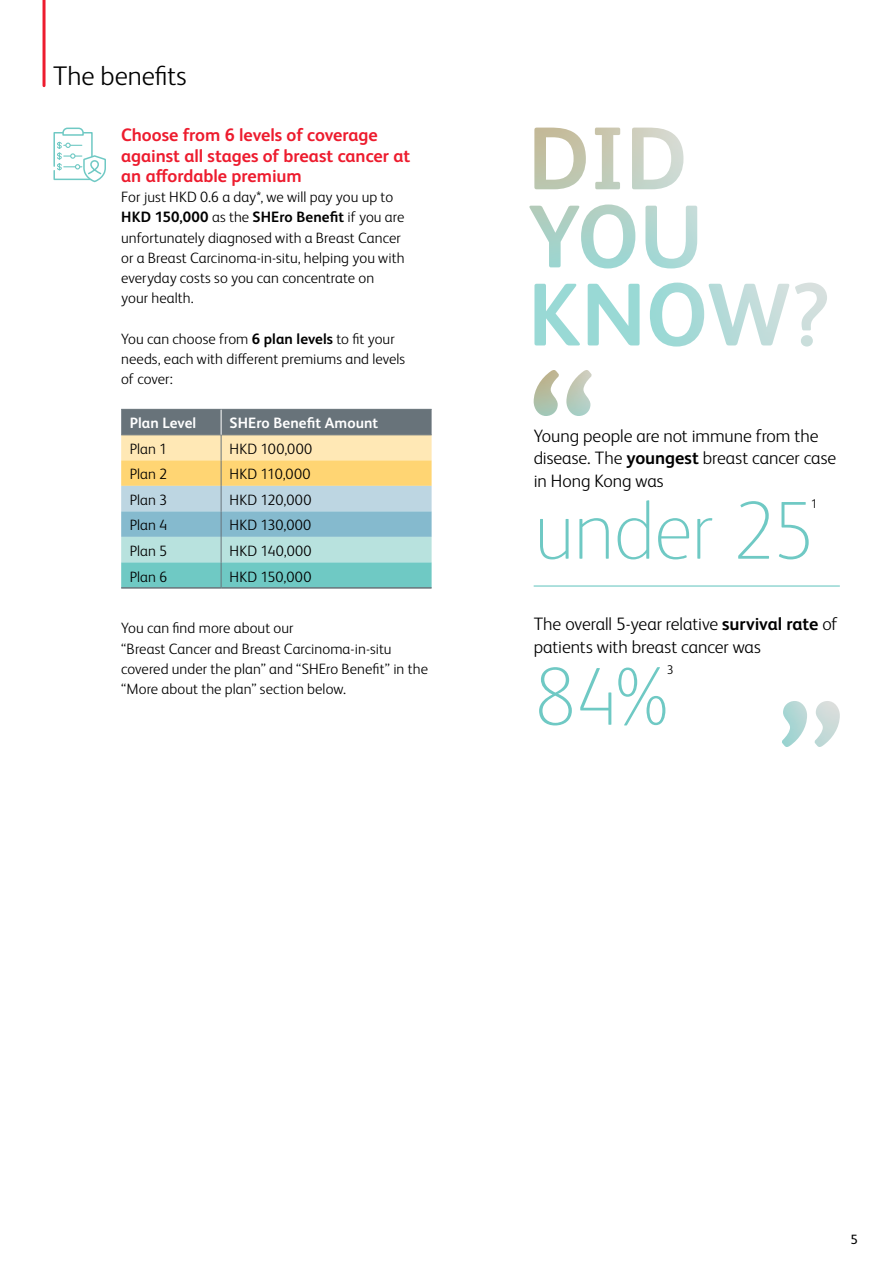
<style>
.page{position:relative;width:893px;height:1263px;background:#fff}
.page>*{position:absolute;margin:0;border:0;box-sizing:border-box;transform-origin:0 0}
.t1{font:100 82.5px "FS Albert Pro";letter-spacing:-.02em;color:#6fc9c4}
.t2{font:300 27px "FS Albert Pro";letter-spacing:-.005em;color:#000}
.t3{font:300 18px/22.5px "FS Albert Pro";letter-spacing:-.005em;color:#000}
.t4{font:700 18px/20.2px "FS Albert Pro";color:#ed1c2e}
.t5{font:300 15px/20.2px "FS Albert Pro";letter-spacing:.005em;color:#000}
.t6{font:700 15px "FS Albert Pro";letter-spacing:.005em;color:#fff}
.t7{font:13.5px "FS Albert Pro";color:#000}
.t8{font:300 12.6px "FS Albert Pro";color:#000}
.s1{font-weight:700}
</style>
<div class="page">
<hr style="left:121px;top:587px;width:100px;height:2px;background:#68737a">
<hr style="left:221px;top:587px;width:211px;height:2px;background:#68737a">
<svg style="left:121px;top:409px;width:311px;height:179px;background:#afc5b4"></svg>
<svg style="left:53px;top:127px;width:53px;height:56px"></svg>
<hr style="left:43px;top:0;width:3px;height:86px;background:#ed1c2e">
<hr style="left:534px;top:585px;width:306px;height:2px;background:#6fc9c4">
<svg style="left:529px;top:128px;width:298px;height:219px"></svg>
<svg style="left:534px;top:370px;width:58px;height:46px"></svg>
<svg style="left:782px;top:701px;width:58px;height:46px"></svg>
<h2 class="t2" style="left:53px;top:57px;width:135px">The benefits</h2>
<p class="t4" style="left:121px;top:124px;width:290px">Choose from 6 levels of coverage against all stages of breast cancer at an affordable premium</p>
<p class="t5" style="left:121px;top:186px;width:285px">For just HKD 0.6 a day*, we will pay you up to <span class="s1">HKD 150,000</span> as the <span class="s1">SHEro Benefit</span> if you are unfortunately diagnosed with a Breast Cancer or a Breast Carcinoma-in-situ, helping you with everyday costs so you can concentrate on your health.</p>
<p class="t5" style="left:121px;top:328px;width:285px">You can choose from <span class="s1">6 plan levels</span> to fit your needs, each with different premiums and levels of cover:</p>
<p class="t6" style="left:130px;top:413px;width:68px">Plan Level</p>
<p class="t6" style="left:230px;top:413px;width:150px">SHEro Benefit Amount</p>
<p class="t5" style="left:130px;top:438px;width:39px">Plan 1</p>
<p class="t5" style="left:230px;top:438px;width:84px">HKD 100,000</p>
<p class="t5" style="left:130px;top:463px;width:39px">Plan 2</p>
<p class="t5" style="left:230px;top:463px;width:82px">HKD 110,000</p>
<p class="t5" style="left:130px;top:489px;width:39px">Plan 3</p>
<p class="t5" style="left:230px;top:489px;width:83px">HKD 120,000</p>
<p class="t5" style="left:130px;top:514px;width:39px">Plan 4</p>
<p class="t5" style="left:230px;top:514px;width:83px">HKD 130,000</p>
<p class="t5" style="left:130px;top:540px;width:39px">Plan 5</p>
<p class="t5" style="left:230px;top:540px;width:84px">HKD 140,000</p>
<p class="t5" style="left:130px;top:565px;width:39px">Plan 6</p>
<p class="t5" style="left:230px;top:565px;width:83px">HKD 150,000</p>
<p class="t5" style="left:121px;top:617px;width:308px">You can find more about our<br>“Breast Cancer and Breast Carcinoma-in-situ covered under the plan” and “SHEro Benefit” in the “More about the plan” section below.</p>
<p class="t3" style="left:534px;top:423px;width:304px">Young people are not immune from the disease. The <span class="s1">youngest</span> breast cancer case in Hong Kong was</p>
<h1 class="t1" style="left:534px;top:476px;width:283px">under 25</h1>
<p class="t8" style="left:811px;top:495px;width:8px">1</p>
<p class="t3" style="left:534px;top:612px;width:306px">The overall 5-year relative <span class="s1">survival rate</span> of patients with breast cancer was</p>
<h1 class="t1" style="left:534px;top:642px;width:136px">84%</h1>
<p class="t8" style="left:667px;top:661px;width:8px">3</p>
<p class="t7" style="left:850px;top:1229px;width:9px">5</p>
</div>
